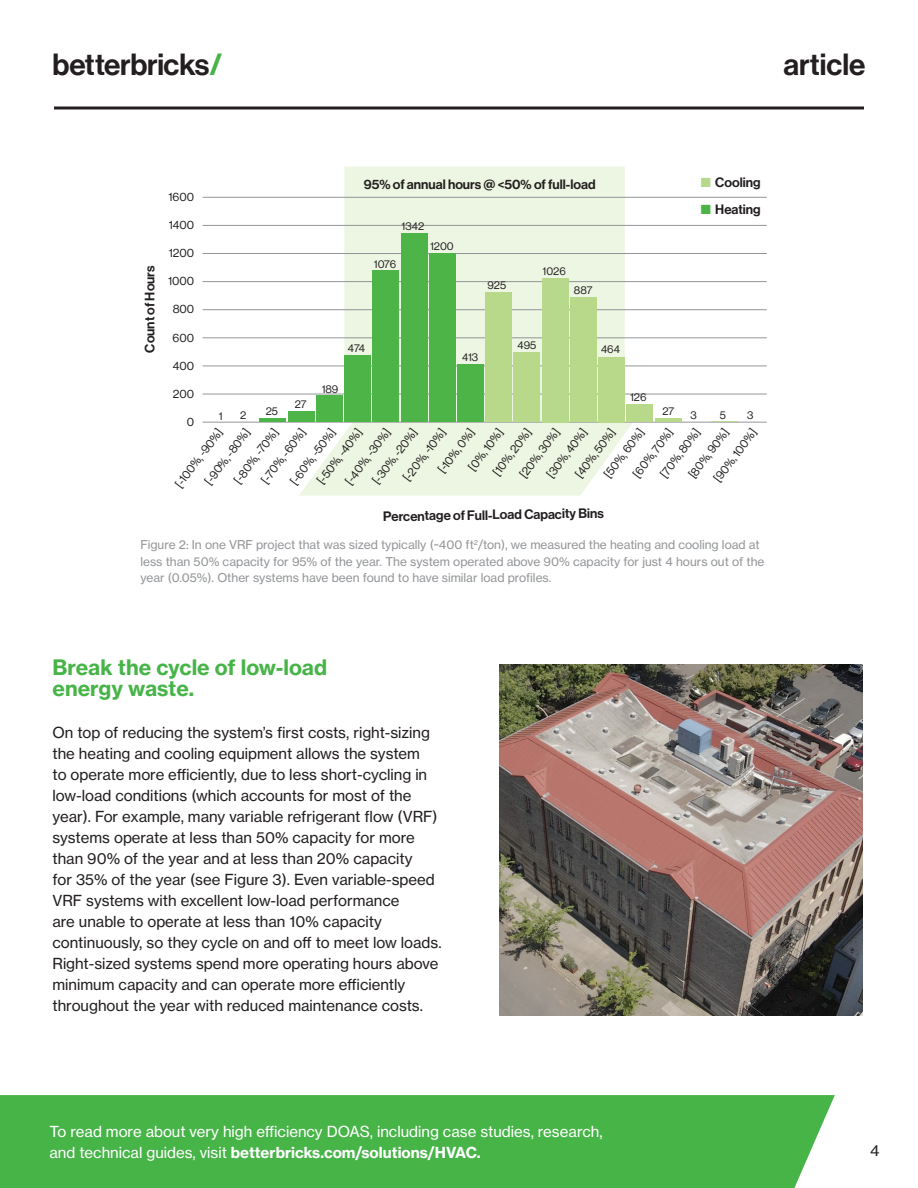
<style>
.page{position:relative;width:918px;height:1188px;background:#fff}
.page>*{position:absolute;margin:0;border:0;box-sizing:border-box;transform-origin:0 0}
.t1{font:30px "N Haas Grotesk DS Pro 65 Md";letter-spacing:-.005em;color:#231f20}
.t2{font:21px/21px "N Haas Grotesk TX Pro 75 Bd";color:#47b448}
.t3{font:15px/21px "N Haas Grotesk TX Pro 55 Rg";color:#231f20}
.t4{font:15px "N Haas Grotesk TX Pro 55 Rg";color:#fff}
.t5{font:15px "N Haas Grotesk TX Pro 75 Bd";color:#fff}
.t6{font:13.35px "N Haas Grotesk DS Pro 65 Md";color:#231f20}
.t7{font:12px/16.5px "N Haas Grotesk TX Pro 55 Rg";color:#939598}
.t8{font:11.85px/23.1px "N Haas Grotesk DS Pro 55 Rg";color:#231f20}
.t9{font:11.1px "N Haas Grotesk DS Pro 55 Rg";color:#231f20}
.s1{font-family:"N Haas Grotesk DS Pro 75 Bd";color:#47b448}
.s2{color:#b7d98b}
.s3{color:#4db448}
.s4{font-family:"N Haas Grotesk TX Pro 55 Rg"}
</style>
<div class="page">
<div style="left:0;top:1095px;width:835px;height:93px;background:#47b448"></div>
<svg style="left:54px;top:106px;width:810px;height:4px"></svg>
<img style="left:499px;top:664px;width:363px;height:352px">
<svg style="left:299px;top:167px;width:334px;height:329px;fill:#edf6e2"></svg>
<hr style="left:203px;top:197px;width:564px;height:1px;background:#939598">
<hr style="left:203px;top:225px;width:564px;height:1px;background:#939598">
<hr style="left:203px;top:253px;width:564px;height:1px;background:#939598">
<hr style="left:203px;top:281px;width:564px;height:1px;background:#939598">
<hr style="left:203px;top:309px;width:564px;height:1px;background:#939598">
<hr style="left:203px;top:338px;width:564px;height:1px;background:#939598">
<hr style="left:203px;top:366px;width:564px;height:1px;background:#939598">
<hr style="left:203px;top:394px;width:564px;height:1px;background:#939598">
<hr style="left:203px;top:422px;width:564px;height:1px;background:#939598">
<hr style="left:260px;top:419px;width:26px;height:3px;background:#4db448">
<div style="left:288px;top:412px;width:26px;height:10px;background:#4db448"></div>
<div style="left:373px;top:271px;width:26px;height:151px;background:#4db448"></div>
<div style="left:344px;top:356px;width:27px;height:66px;background:#4db448"></div>
<div style="left:316px;top:396px;width:27px;height:26px;background:#4db448"></div>
<div style="left:401px;top:234px;width:26px;height:188px;background:#4db448"></div>
<div style="left:485px;top:292px;width:27px;height:130px;background:#b8d989"></div>
<div style="left:457px;top:364px;width:27px;height:58px;background:#4db448"></div>
<div style="left:429px;top:253px;width:27px;height:169px;background:#4db448"></div>
<div style="left:514px;top:353px;width:26px;height:69px;background:#b8d989"></div>
<div style="left:598px;top:357px;width:27px;height:65px;background:#b8d989"></div>
<div style="left:570px;top:297px;width:27px;height:125px;background:#b7d989"></div>
<div style="left:542px;top:278px;width:26px;height:144px;background:#b7d98b"></div>
<div style="left:627px;top:405px;width:26px;height:17px;background:#b8d989"></div>
<svg style="left:711px;top:421px;width:27px;height:1px"></svg>
<hr style="left:655px;top:419px;width:26px;height:3px;background:#b8d989">
<h1 class="t1" style="left:52px;top:48px;width:171px">betterbricks<span class="s1">/</span></h1>
<h1 class="t1" style="left:783px;top:48px;width:84px">article</h1>
<p class="t6" style="left:142px;top:353px;width:89px;rotate:-90deg">Count of Hours</p>
<p class="t8" style="left:168px;top:186px;width:27px">1600</p>
<p class="t8" style="left:169px;top:214px;width:27px">1400</p>
<p class="t8" style="left:169px;top:242px;width:27px">1200</p>
<p class="t8" style="left:168px;top:270px;width:28px">1000</p>
<p class="t8" style="left:173px;top:298px;width:23px">800</p>
<p class="t8" style="left:173px;top:326px;width:23px">600</p>
<p class="t8" style="left:173px;top:354px;width:23px">400</p>
<p class="t8" style="left:173px;top:382px;width:23px">200</p>
<p class="t8" style="left:187px;top:410px;width:9px">0</p>
<p class="t6" style="left:364px;top:176px;width:233px">95% of annual hours @ &lt;50% of full-load</p>
<p class="t9" style="left:402px;top:220px;width:24px">1342</p>
<p class="t9" style="left:374px;top:258px;width:24px">1076</p>
<p class="t9" style="left:430px;top:240px;width:25px">1200</p>
<p class="t9" style="left:488px;top:279px;width:20px">925</p>
<p class="t9" style="left:543px;top:265px;width:25px">1026</p>
<p class="t9" style="left:574px;top:284px;width:20px">887</p>
<p class="t6" style="left:701px;top:175px;width:61px"><span class="s2">■</span> Cooling</p>
<p class="t6" style="left:701px;top:201px;width:61px"><span class="s3">■</span> Heating</p>
<p class="t9" style="left:219px;top:410px;width:5px">1</p>
<p class="t9" style="left:240px;top:409px;width:8px">2</p>
<p class="t9" style="left:266px;top:405px;width:14px">25</p>
<p class="t9" style="left:295px;top:398px;width:13px">27</p>
<p class="t9" style="left:348px;top:342px;width:19px">474</p>
<p class="t9" style="left:322px;top:383px;width:18px">189</p>
<p class="t9" style="left:462px;top:351px;width:18px">413</p>
<p class="t9" style="left:517px;top:339px;width:20px">495</p>
<p class="t9" style="left:601px;top:343px;width:20px">464</p>
<p class="t9" style="left:630px;top:391px;width:18px">126</p>
<p class="t9" style="left:662px;top:405px;width:13px">27</p>
<p class="t9" style="left:691px;top:409px;width:8px">3</p>
<p class="t9" style="left:720px;top:409px;width:8px">5</p>
<p class="t9" style="left:747px;top:409px;width:8px">3</p>
<p class="t8" style="left:227px;top:475px;width:67px;rotate:-53deg">[-80%, -70%]</p>
<p class="t8" style="left:284px;top:476px;width:68px;rotate:-53deg">[-60%, -50%]</p>
<p class="t8" style="left:339px;top:476px;width:68px;rotate:-53deg">[-40%, -30%]</p>
<p class="t8" style="left:462px;top:462px;width:51px;rotate:-53deg">[0%, 10%]</p>
<p class="t8" style="left:198px;top:476px;width:68px;rotate:-53deg">[-90%, -80%]</p>
<p class="t8" style="left:255px;top:475px;width:67px;rotate:-53deg">[-70%, -60%]</p>
<p class="t8" style="left:310px;top:476px;width:68px;rotate:-53deg">[-50%, -40%]</p>
<p class="t8" style="left:366px;top:476px;width:68px;rotate:-53deg">[-30%, -20%]</p>
<p class="t8" style="left:579px;top:456px;width:60px;text-indent:-17px;rotate:-53deg">[40%, 50%] [50%, 60%]</p>
<p class="t8" style="left:707px;top:474px;width:65px;rotate:-53deg">[90%, 100%]</p>
<p class="t8" style="left:169px;top:479px;width:72px;rotate:-53deg">[-100%, -90%]</p>
<p class="t8" style="left:486px;top:467px;width:57px;rotate:-53deg">[10%, 20%]</p>
<p class="t8" style="left:396px;top:473px;width:64px;rotate:-53deg">[-20%, -10%]</p>
<p class="t8" style="left:523px;top:457px;width:60px;line-height:21.9px;text-indent:-16px;rotate:-53deg">[20%, 30%] [30%, 40%]</p>
<p class="t8" style="left:626px;top:469px;width:59px;rotate:-53deg">[60%, 70%]</p>
<p class="t8" style="left:664px;top:456px;width:60px;text-indent:-16px;rotate:-53deg">[70%, 80%] [80%, 90%]</p>
<p class="t8" style="left:431px;top:465px;width:54px;rotate:-53deg">[-10%, 0%]</p>
<p class="t6" style="left:383px;top:509px;width:222px;rotate:-1deg">Percentage of Full-Load Capacity Bins</p>
<p class="t7" style="left:140px;top:537px;width:626px">Figure 2: In one VRF project that was sized typically (~400 ft<sup>2</sup>/ton), we measured the heating and cooling load at less than 50% capacity for 95% of the year. The system operated above 90% capacity for just 4 hours out of the year (0.05%). Other systems have been found to have similar load profiles.</p>
<p class="t2" style="left:52px;top:657px;width:276px">Break the cycle of low-load energy waste.</p>
<p class="t3" style="left:52px;top:722px;width:391px">On top of reducing the system’s first costs, right-sizing the heating and cooling equipment allows the system<br>to operate more efficiently, due to less short-cycling in low-load conditions (which accounts for most of the year). For example, many variable refrigerant flow (VRF) systems operate at less than 50% capacity for more than 90% of the year and at less than 20% capacity<br>for 35% of the year (see Figure 3). Even variable-speed VRF systems with excellent low-load performance<br>are unable to operate at less than 10% capacity continuously, so they cycle on and off to meet low loads.<br>Right-sized systems spend more operating hours above minimum capacity and can operate more efficiently throughout the year with reduced maintenance costs.</p>
<p class="t4" style="left:50px;top:1122px;width:555px">To read more about very high efficiency DOAS, including case studies, research,</p>
<p class="t5" style="left:50px;top:1143px;width:433px"><span class="s4">and technical guides, visit</span> betterbricks.com/solutions/HVAC.</p>
<p class="t3" style="left:870px;top:1140px;width:11px">4</p>
</div>
